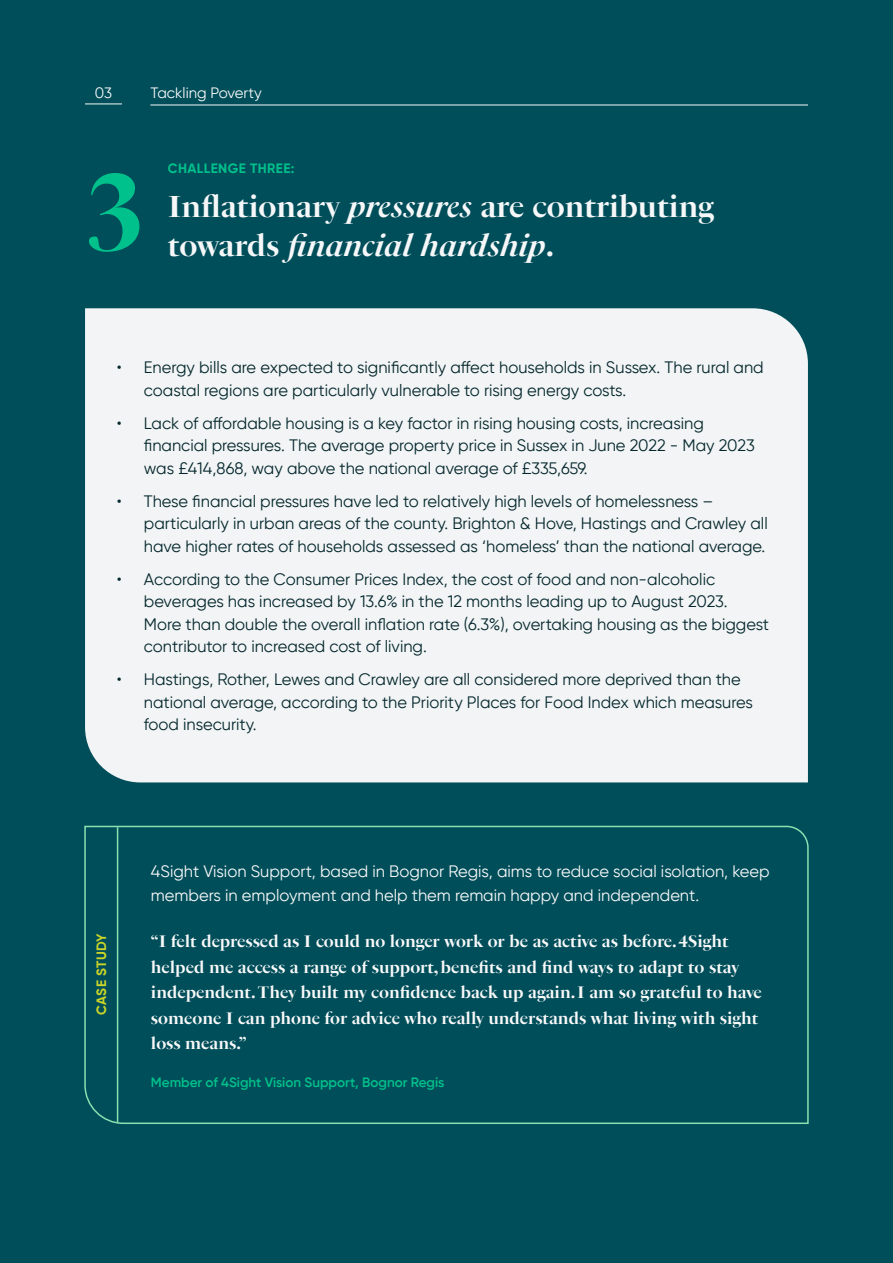
<style>
.page{position:relative;width:893px;height:1263px;background:#004e5a}
.page>*{position:absolute;margin:0;border:0;box-sizing:border-box;transform-origin:0 0}
.t1{font:700 108px "PS Fournier Std Grand";color:#00c18b}
.t2{font:700 30px "PS Fournier Std Grand";color:#f5f7f8}
.t3{font:italic 700 30px "PS Fournier Std Grand";color:#f5f7f8}
.t4{font:16.5px/22.5px "Gilroy";color:#04272d}
.t5{font:700 16.5px/25.5px "PS Fournier Std Grand";color:#f9f9f9}
.t6{font:16.5px/24px "Gilroy";color:#f9f9f9}
.t7{font:15px "Gilroy";color:#f9f9f9}
.t8{font:600 13.5px "Gilroy";color:#00c18b}
.t9{font:700 13.5px "Gilroy";letter-spacing:.03em;color:#00c18b}
.t10{font:700 13.5px "Gilroy";letter-spacing:.02em;color:#cad527}
.s1{font-style:italic}
.s2{font-style:normal}
</style>
<div class="page">
<div style="left:85px;top:308px;width:723px;height:474px;background:#f2f4f5"></div>
<hr style="left:85px;top:104px;width:37px;height:1px;background:#f9f9f9">
<hr style="left:150px;top:105px;width:658px;height:1px;background:#f9f9f9">
<svg style="left:84px;top:825px;width:725px;height:299px"></svg>
<hr style="left:117px;top:827px;width:1px;height:295px;background:#8ae0b0">
<p class="t7" style="left:95px;top:83px;width:19px">03</p>
<p class="t7" style="left:151px;top:83px;width:113px">Tackling Poverty</p>
<h1 class="t1" style="left:85px;top:148px;width:61px">3</h1>
<p class="t9" style="left:168px;top:160px;width:128px">CHALLENGE THREE:</p>
<h2 class="t2" style="left:168px;top:189px;width:548px">Inflationary <span class="s1">pressures</span> are contributing</h2>
<h2 class="t3" style="left:168px;top:228px;width:388px"><span class="s2">towards</span> financial hardship<span class="s2">.</span></h2>
<p class="t4" style="left:144px;top:356px;width:621px;text-indent:-27px">• Energy bills are expected to significantly affect households in Sussex. The rural and coastal regions are particularly vulnerable to rising energy costs.</p>
<p class="t4" style="left:144px;top:411px;width:612px;text-indent:-27px">• Lack of affordable housing is a key factor in rising housing costs, increasing financial pressures. The average property price in Sussex in June 2022 - May 2023 was £414,868, way above the national average of £335,659.</p>
<p class="t4" style="left:144px;top:489px;width:625px;text-indent:-27px">• These financial pressures have led to relatively high levels of homelessness – particularly in urban areas of the county. Brighton &amp; Hove, Hastings and Crawley all have higher rates of households assessed as ‘homeless’ than the national average.</p>
<p class="t4" style="left:144px;top:567px;width:627px;text-indent:-27px">• According to the Consumer Prices Index, the cost of food and non-alcoholic beverages has increased by 13.6% in the 12 months leading up to August 2023.<br>More than double the overall inflation rate (6.3%), overtaking housing as the biggest contributor to increased cost of living.</p>
<p class="t4" style="left:144px;top:668px;width:611px;text-indent:-27px">• Hastings, Rother, Lewes and Crawley are all considered more deprived than the national average, according to the Priority Places for Food Index which measures food insecurity.</p>
<p class="t10" style="left:93px;top:1015px;width:83px;rotate:-90deg">CASE STUDY</p>
<p class="t6" style="left:151px;top:859px;width:620px">4Sight Vision Support, based in Bognor Regis, aims to reduce social isolation, keep members in employment and help them remain happy and independent.</p>
<p class="t5" style="left:151px;top:928px;width:612px">“I felt depressed as I could no longer work or be as active as before. 4Sight helped me access a range of support, benefits and find ways to adapt to stay independent. They built my confidence back up again. I am so grateful to have someone I can phone for advice who really understands what living with sight loss means.”</p>
<p class="t8" style="left:151px;top:1074px;width:295px">Member of 4Sight Vision Support, Bognor Regis</p>
</div>
